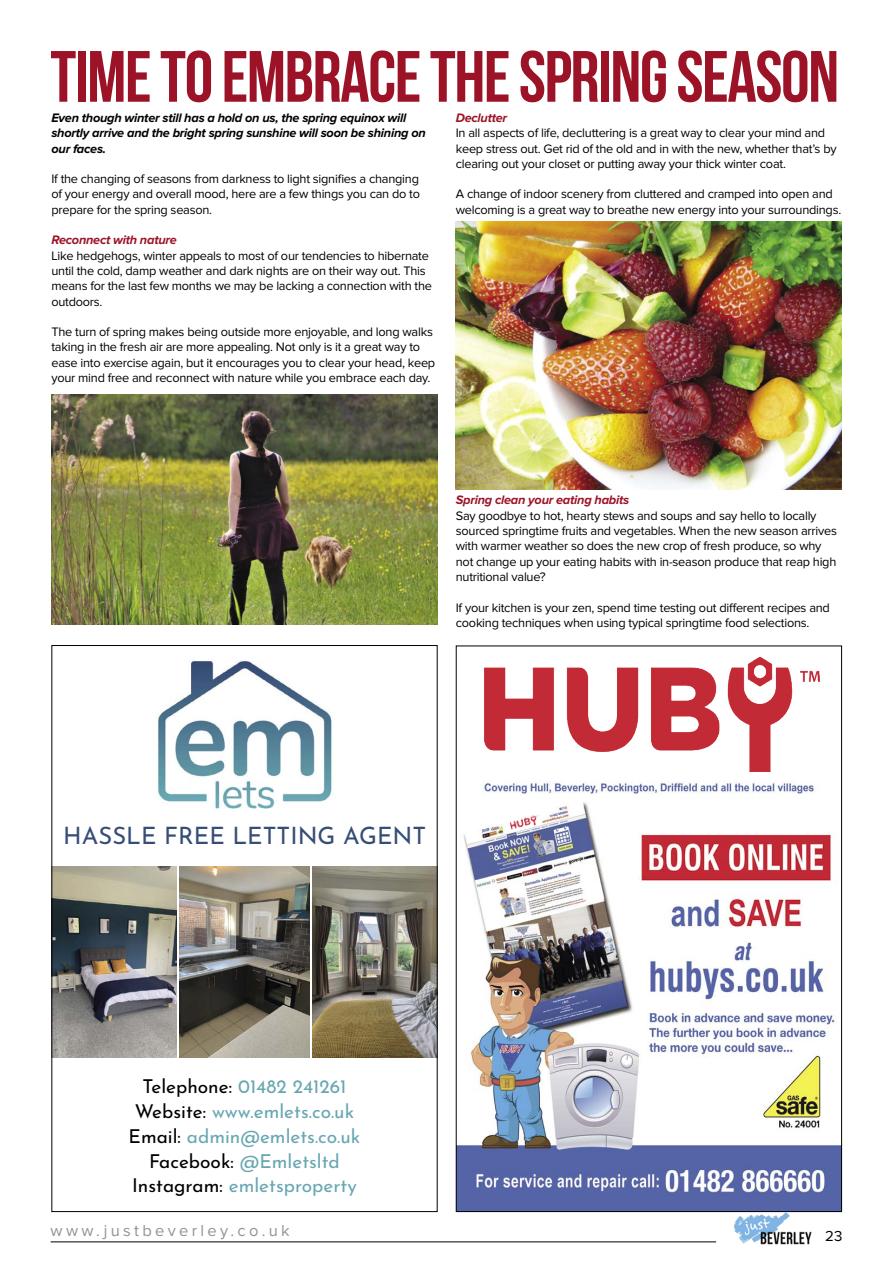
<style>
.page{position:relative;width:893px;height:1263px;background:#fff}
.page>*{position:absolute;margin:0;border:0;box-sizing:border-box;transform-origin:0 0}
.t1{font:72.45px "Bebas Neue";letter-spacing:-.02em;color:#9c1327}
.t2{font:100 23.85px "Josefin Sans";color:#364d76}
.t3{font:100 19.05px/24.8px "Josefin Sans";color:#68a7b2;text-align:center}
.t4{font:16.5px "Proxima Nova";letter-spacing:.2em;color:#939393}
.t5{font:15px "Proxima Nova";color:#000}
.t6{font:12.75px/15.3px "Proxima Nova";letter-spacing:-.02em;color:#000}
.t7{font:italic 700 12.75px/15.3px "Proxima Nova";letter-spacing:-.02em;color:#000}
.t8{font:italic 700 12.75px "Proxima Nova";letter-spacing:-.02em;color:#9c1327}
.s1{color:#000}
</style>
<div class="page">
<img style="left:458px;top:781px;width:382px;height:429px">
<img style="left:484px;top:656px;width:336px;height:116px">
<svg style="left:506px;top:809px;width:35px;height:24px"></svg>
<img style="left:510px;top:814px;width:31px;height:18px">
<img style="left:51px;top:394px;width:386px;height:230px">
<img style="left:456px;top:221px;width:386px;height:268px">
<hr style="left:51px;top:1241px;width:665px;height:1px;background:#000">
<img style="left:733px;top:1212px;width:80px;height:33px">
<img style="left:158px;top:661px;width:174px;height:148px">
<img style="left:180px;top:866px;width:129px;height:191px">
<img style="left:53px;top:866px;width:123px;height:191px">
<img style="left:312px;top:866px;width:124px;height:191px">
<h1 class="t1" style="left:50px;top:37px;width:790px">TIME TO EMBRACE THE SPRING SEASON</h1>
<p class="t8" style="left:456px;top:112px;width:53px">Declutter</p>
<p class="t6" style="left:456px;top:126px;width:382px">In all aspects of life, decluttering is a great way to clear your mind and keep stress out. Get rid of the old and in with the new, whether that’s by clearing out your closet or putting away your thick winter coat.</p>
<p class="t6" style="left:456px;top:187px;width:387px">A change of indoor scenery from cluttered and cramped into open and welcoming is a great way to breathe new energy into your surroundings.</p>
<p class="t7" style="left:51px;top:111px;width:376px">Even though winter still has a hold on us, the spring equinox will shortly arrive and the bright spring sunshine will soon be shining on our faces.</p>
<p class="t6" style="left:51px;top:172px;width:370px;text-align:justify">If the changing of seasons from darkness to light signifies a changing of your energy and overall mood, here are a few things you can do to prepare for the spring season.</p>
<p class="t8" style="left:51px;top:234px;width:127px">Reconnect with nature</p>
<p class="t6" style="left:51px;top:248px;width:382px">Like hedgehogs, winter appeals to most of our tendencies to hibernate until the cold, damp weather and dark nights are on their way out. This means for the last few months we may be lacking a connection with the outdoors.</p>
<p class="t6" style="left:51px;top:325px;width:385px">The turn of spring makes being outside more enjoyable, and long walks taking in the fresh air are more appealing. Not only is it a great way to ease into exercise again, but it encourages you to clear your head, keep your mind free and reconnect with nature while you embrace each day.</p>
<p class="t8" style="left:456px;top:494px;width:175px">Spring clean your eating habits</p>
<p class="t6" style="left:456px;top:508px;width:383px">Say goodbye to hot, hearty stews and soups and say hello to locally sourced springtime fruits and vegetables. When the new season arrives with warmer weather so does the new crop of fresh produce, so why not change up your eating habits with in-season produce that reap high nutritional value?</p>
<p class="t6" style="left:456px;top:600px;width:376px">If your kitchen is your zen, spend time testing out different recipes and cooking techniques when using typical springtime food selections.</p>
<h2 class="t2" style="left:63px;top:817px;width:364px">HASSLE FREE LETTING AGENT</h2>
<h3 class="t3" style="left:129px;top:1072px;width:233px"><span class="s1">Telephone:</span> 01482 241261<br><span class="s1">Website:</span> www.emlets.co.uk<br><span class="s1">Email:</span> admin@emlets.co.uk<br><span class="s1">Facebook:</span> @Emletsltd<br><span class="s1">Instagram:</span> emletsproperty</h3>
<p class="t4" style="left:51px;top:1223px;width:241px">www.justbeverley.co.uk</p>
<p class="t5" style="left:825px;top:1229px;width:19px">23</p>
</div>
